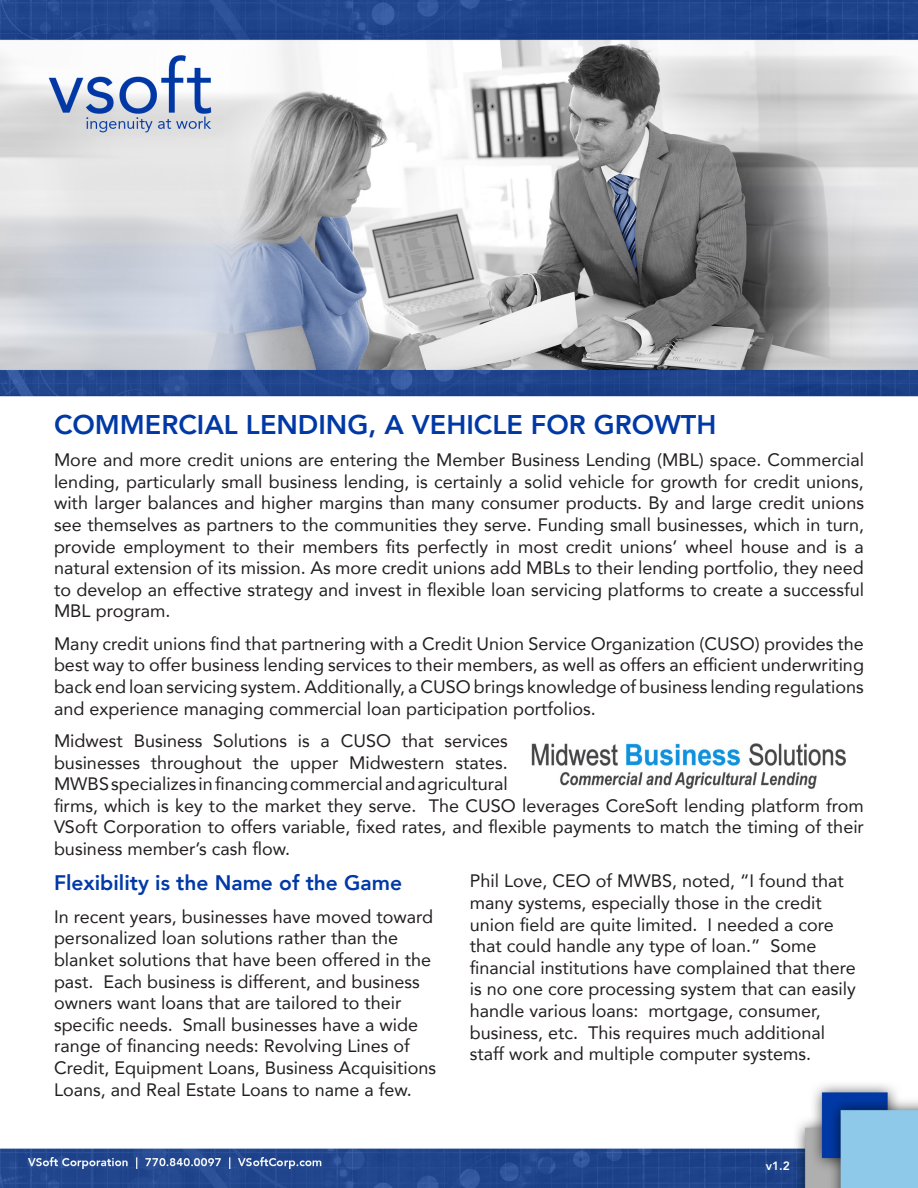
<style>
.page{position:relative;width:918px;height:1188px;background:#fff}
.page>*{position:absolute;margin:0;border:0;box-sizing:border-box;transform-origin:0 0}
.t1{font:800 27px "Avenir";color:#0039a6}
.t2{font:800 21px "Avenir";color:#0039a6}
.t3{font:18px/21.6px "Avenir";color:#231f20}
.t4{font:800 12px "Avenir";color:#fff}
</style>
<div class="page">
<img style="left:0;top:0;width:918px;height:1188px">
<img style="left:528px;top:739px;width:336px;height:54px">
<p class="t1" style="left:54px;top:403px;width:664px">COMMERCIAL LENDING, A VEHICLE FOR GROWTH</p>
<p class="t3" style="left:54px;top:449px;width:812px;text-align:justify">More and more credit unions are entering the Member Business Lending (MBL) space. Commercial lending, particularly small business lending, is certainly a solid vehicle for growth for credit unions, with larger balances and higher margins than many consumer products. By and large credit unions see themselves as partners to the communities they serve. Funding small businesses, which in turn, provide employment to their members fits perfectly in most credit unions’ wheel house and is a natural extension of its mission. As more credit unions add MBLs to their lending portfolio, they need to develop an effective strategy and invest in flexible loan servicing platforms to create a successful MBL program.</p>
<p class="t3" style="left:54px;top:632px;width:811px;text-align:justify">Many credit unions find that partnering with a Credit Union Service Organization (CUSO) provides the best way to offer business lending services to their members, as well as offers an efficient underwriting back end loan servicing system. Additionally, a CUSO brings knowledge of business lending regulations and experience managing commercial loan participation portfolios.</p>
<p class="t3" style="left:54px;top:729px;width:812px">Midwest Business Solutions is a CUSO that services<br>businesses throughout the upper Midwestern states.<br>MWBS specializes in financing commercial and agricultural<br>firms, which is key to the market they serve. The CUSO leverages CoreSoft lending platform from VSoft Corporation to offers variable, fixed rates, and flexible payments to match the timing of their business member’s cash flow.</p>
<p class="t2" style="left:54px;top:867px;width:350px">Flexibility is the Name of the Game</p>
<p class="t3" style="left:54px;top:905px;width:384px">In recent years, businesses have moved toward personalized loan solutions rather than the blanket solutions that have been offered in the past. Each business is different, and business owners want loans that are tailored to their specific needs. Small businesses have a wide range of financing needs: Revolving Lines of Credit, Equipment Loans, Business Acquisitions Loans, and Real Estate Loans to name a few.</p>
<p class="t3" style="left:470px;top:870px;width:387px">Phil Love, CEO of MWBS, noted, “I found that many systems, especially those in the credit union field are quite limited. I needed a core that could handle any type of loan.” Some financial institutions have complained that there is no one core processing system that can easily handle various loans: mortgage, consumer, business, etc. This requires much additional staff work and multiple computer systems.</p>
<p class="t4" style="left:766px;top:1156px;width:25px">v1.2</p>
</div>
